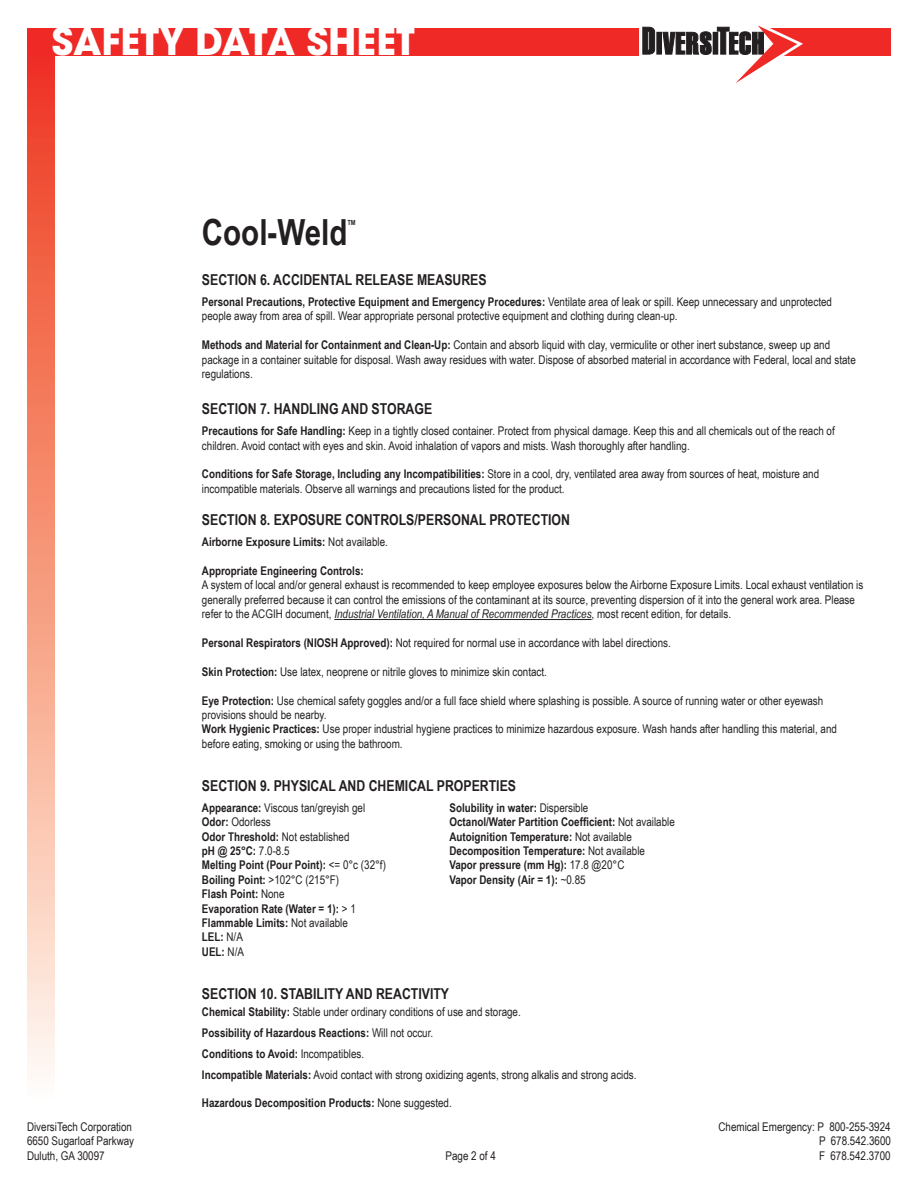
<style>
.page{position:relative;width:918px;height:1188px;background:#fff}
.page>*{position:absolute;margin:0;border:0;box-sizing:border-box;transform-origin:0 0}
.t1{font:700 37.5px "ITC Avant Garde Std";color:#fff}
.t2{font:700 36px "Arial Narrow";color:#231f20}
.t3{font:700 15px "Arial Narrow";color:#231f20}
.t4{font:12px/14.4px "Arial Narrow";color:#231f20}
.t5{font:700 12px/14.4px "Arial Narrow";color:#231f20}
.t6{font:700 7.05px "Arial Narrow";color:#231f20}
.s1{font-weight:700}
.s2{font-weight:400}
.s3{font-style:italic}
</style>
<div class="page">
<div style="left:27px;top:29px;width:864px;height:27px;background:#ee2926"></div>
<div style="left:27px;top:56px;width:27px;height:1048px;background:linear-gradient(to bottom,#ee3819,#fffdee)"></div>
<svg style="left:639px;top:25px;width:164px;height:58px"></svg>
<hr style="left:334px;top:619px;width:258px;height:1px;background:#231f20">
<h1 class="t1" style="left:52px;top:16px;width:365px">SAFETY DATA SHEET</h1>
<h2 class="t2" style="left:202px;top:205px;width:147px">Cool-Weld</h2>
<p class="t6" style="left:347px;top:217px;width:10px">TM</p>
<p class="t3" style="left:202px;top:268px;width:286px">SECTION 6. ACCIDENTAL RELEASE MEASURES</p>
<p class="t4" style="left:202px;top:294px;width:632px"><span class="s1">Personal Precautions, Protective Equipment and Emergency Procedures:</span> Ventilate area of leak or spill. Keep unnecessary and unprotected people away from area of spill. Wear appropriate personal protective equipment and clothing during clean-up.</p>
<p class="t4" style="left:202px;top:337px;width:655px"><span class="s1">Methods and Material for Containment and Clean-Up:</span> Contain and absorb liquid with clay, vermiculite or other inert substance, sweep up and package in a container suitable for disposal. Wash away residues with water. Dispose of absorbed material in accordance with Federal, local and state regulations.</p>
<p class="t3" style="left:202px;top:397px;width:232px">SECTION 7. HANDLING AND STORAGE</p>
<p class="t4" style="left:202px;top:423px;width:634px"><span class="s1">Precautions for Safe Handling:</span> Keep in a tightly closed container. Protect from physical damage. Keep this and all chemicals out of the reach of children. Avoid contact with eyes and skin. Avoid inhalation of vapors and mists. Wash thoroughly after handling.</p>
<p class="t4" style="left:202px;top:466px;width:619px"><span class="s1">Conditions for Safe Storage, Including any Incompatibilities:</span> Store in a cool, dry, ventilated area away from sources of heat, moisture and incompatible materials. Observe all warnings and precautions listed for the product.</p>
<p class="t3" style="left:202px;top:508px;width:370px">SECTION 8. EXPOSURE CONTROLS/PERSONAL PROTECTION</p>
<p class="t5" style="left:202px;top:534px;width:187px">Airborne Exposure Limits: <span class="s2">Not available.</span></p>
<p class="t5" style="left:202px;top:563px;width:163px">Appropriate Engineering Controls:</p>
<p class="t4" style="left:202px;top:578px;width:663px">A system of local and/or general exhaust is recommended to keep employee exposures below the Airborne Exposure Limits. Local exhaust ventilation is generally preferred because it can control the emissions of the contaminant at its source, preventing dispersion of it into the general work area. Please refer to the ACGIH document, <span class="s3">Industrial Ventilation, A Manual of Recommended Practices</span>, most recent edition, for details.</p>
<p class="t4" style="left:202px;top:635px;width:470px"><span class="s1">Personal Respirators (NIOSH Approved):</span> Not required for normal use in accordance with label directions.</p>
<p class="t4" style="left:202px;top:664px;width:347px"><span class="s1">Skin Protection:</span> Use latex, neoprene or nitrile gloves to minimize skin contact.</p>
<p class="t4" style="left:202px;top:693px;width:637px"><span class="s1">Eye Protection:</span> Use chemical safety goggles and/or a full face shield where splashing is possible. A source of running water or other eyewash provisions should be nearby.<br><span class="s1">Work Hygienic Practices:</span> Use proper industrial hygiene practices to minimize hazardous exposure. Wash hands after handling this material, and before eating, smoking or using the bathroom.</p>
<p class="t3" style="left:202px;top:774px;width:316px">SECTION 9. PHYSICAL AND CHEMICAL PROPERTIES</p>
<p class="t4" style="left:202px;top:800px;width:165px"><span class="s1">Appearance:</span> Viscous tan/greyish gel</p>
<p class="t5" style="left:449px;top:800px;width:140px">Solubility in water: <span class="s2">Dispersible</span></p>
<p class="t4" style="left:202px;top:814px;width:70px"><span class="s1">Odor:</span> Odorless</p>
<p class="t5" style="left:449px;top:814px;width:227px">Octanol/Water Partition Coefficient: <span class="s2">Not available</span></p>
<p class="t5" style="left:202px;top:829px;width:149px">Odor Threshold: <span class="s2">Not established</span></p>
<p class="t5" style="left:449px;top:829px;width:184px">Autoignition Temperature: <span class="s2">Not available</span></p>
<p class="t5" style="left:202px;top:843px;width:89px">pH @ 25°C: <span class="s2">7.0-8.5</span></p>
<p class="t5" style="left:449px;top:843px;width:197px">Decomposition Temperature: <span class="s2">Not available</span></p>
<p class="t5" style="left:202px;top:857px;width:186px">Melting Point (Pour Point): <span class="s2">&lt;= 0°c (32°f)</span></p>
<p class="t5" style="left:449px;top:857px;width:177px">Vapor pressure (mm Hg): <span class="s2">17.8 @20°C</span></p>
<p class="t5" style="left:202px;top:872px;width:139px">Boiling Point: <span class="s2">&gt;102°C (215°F)</span></p>
<p class="t5" style="left:449px;top:872px;width:138px">Vapor Density (Air = 1): <span class="s2">~0.85</span></p>
<p class="t5" style="left:202px;top:886px;width:155px">Flash Point: <span class="s2">None<br></span>Evaporation Rate (Water = 1): <span class="s2">&gt; 1<br></span>Flammable Limits: <span class="s2">Not available<br></span>LEL: <span class="s2">N/A<br></span>UEL: <span class="s2">N/A</span></p>
<p class="t3" style="left:202px;top:982px;width:249px">SECTION 10. STABILITY AND REACTIVITY</p>
<p class="t4" style="left:202px;top:1001px;width:436px;line-height:21px"><span class="s1">Chemical Stability:</span> Stable under ordinary conditions of use and storage.<br><span class="s1">Possibility of Hazardous Reactions:</span> Will not occur.<br><span class="s1">Conditions to Avoid:</span> Incompatibles.<br><span class="s1">Incompatible Materials:</span> Avoid contact with strong oxidizing agents, strong alkalis and strong acids.</p>
<p class="t5" style="left:202px;top:1095px;width:251px">Hazardous Decomposition Products: <span class="s2">None suggested.</span></p>
<p class="t4" style="left:27px;top:1119px;width:106px">DiversiTech Corporation</p>
<p class="t4" style="left:719px;top:1119px;width:174px">Chemical Emergency: P 800-255-3924</p>
<p class="t4" style="left:27px;top:1134px;width:109px">6650 Sugarloaf Parkway</p>
<p class="t4" style="left:819px;top:1134px;width:73px">P 678.542.3600</p>
<p class="t4" style="left:27px;top:1148px;width:79px">Duluth, GA 30097</p>
<p class="t4" style="left:446px;top:1148px;width:52px">Page 2 of 4</p>
<p class="t4" style="left:819px;top:1148px;width:73px">F 678.542.3700</p>
</div>
